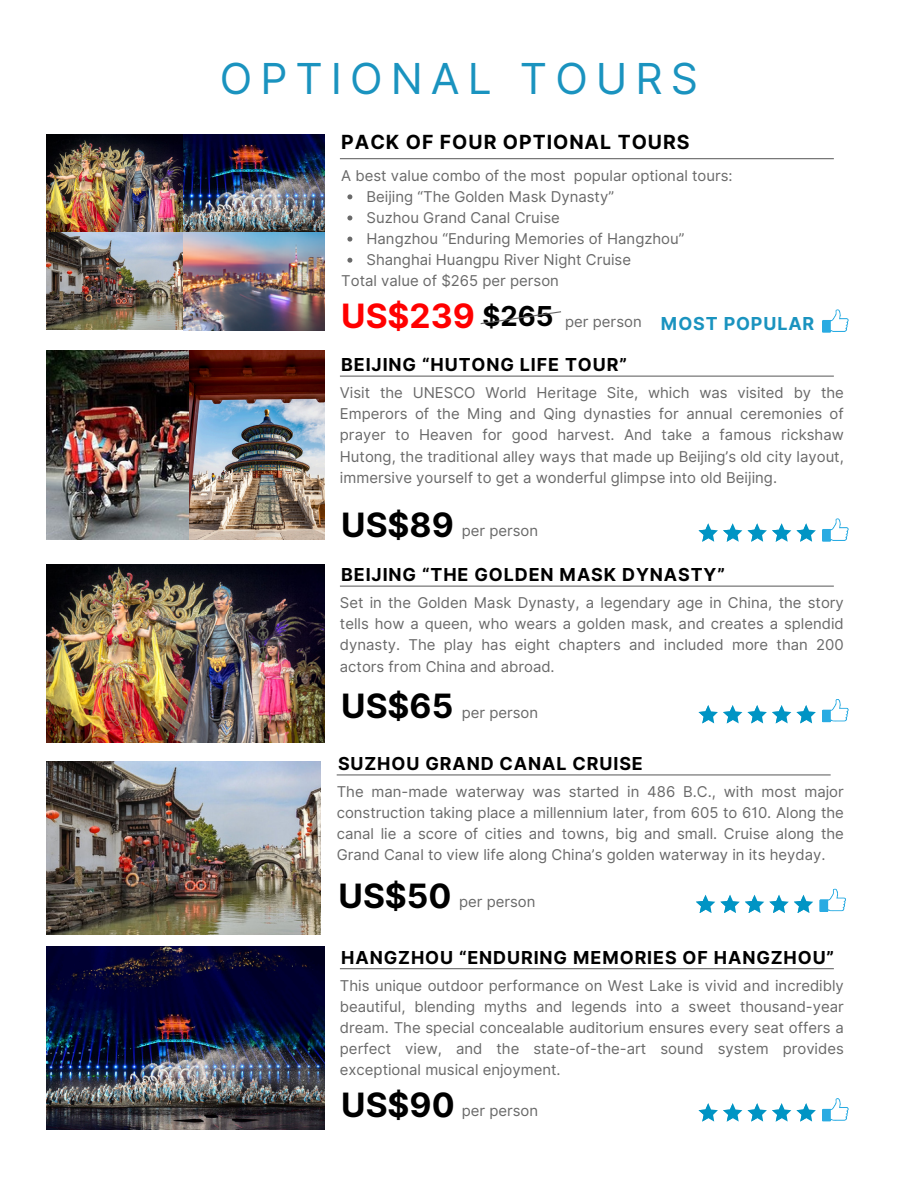
<style>
.page{position:relative;width:918px;height:1188px;background:#fff}
.page>*{position:absolute;margin:0;border:0;box-sizing:border-box;transform-origin:0 0}
.t1{font:42.75px "Inter";letter-spacing:.19em;color:#1a93bf}
.t2{font:700 33.6px "Inter";color:#000}
.t3{font:700 33.6px "Inter";color:#f00}
.t4{font:700 27.45px "Inter";color:#000}
.t5{font:700 19.5px "Inter";letter-spacing:.05em;color:#000}
.t6{font:700 17.85px "Inter";letter-spacing:.05em;color:#000}
.t7{font:700 17.85px "Inter";letter-spacing:.05em;color:#1a93bf}
.t8{font:14.85px/21.1px "Inter";color:#696969;text-align:justify}
</style>
<div class="page">
<hr style="left:340px;top:376px;width:494px;height:1px;background:#696969">
<img style="left:46px;top:351px;width:143px;height:189px">
<img style="left:189px;top:351px;width:135px;height:189px">
<svg style="left:699px;top:523px;width:43px;height:18px"></svg>
<svg style="left:748px;top:523px;width:43px;height:18px"></svg>
<svg style="left:797px;top:523px;width:19px;height:18px"></svg>
<svg style="left:822px;top:518px;width:27px;height:24px"></svg>
<hr style="left:340px;top:586px;width:494px;height:1px;background:#696969">
<svg style="left:699px;top:705px;width:43px;height:18px"></svg>
<svg style="left:748px;top:705px;width:43px;height:18px"></svg>
<svg style="left:797px;top:705px;width:19px;height:18px"></svg>
<svg style="left:822px;top:699px;width:27px;height:23px"></svg>
<img style="left:46px;top:564px;width:278px;height:179px">
<hr style="left:337px;top:774px;width:494px;height:1px;background:#696969">
<svg style="left:696px;top:895px;width:117px;height:18px"></svg>
<svg style="left:819px;top:889px;width:27px;height:23px"></svg>
<img style="left:46px;top:761px;width:275px;height:173px">
<hr style="left:340px;top:968px;width:494px;height:1px;background:#696969">
<svg style="left:699px;top:1103px;width:43px;height:18px"></svg>
<svg style="left:748px;top:1103px;width:43px;height:18px"></svg>
<svg style="left:797px;top:1103px;width:19px;height:18px"></svg>
<svg style="left:822px;top:1098px;width:27px;height:24px"></svg>
<img style="left:46px;top:946px;width:278px;height:184px">
<img style="left:46px;top:135px;width:278px;height:98px">
<img style="left:46px;top:233px;width:137px;height:97px">
<img style="left:183px;top:233px;width:141px;height:97px">
<hr style="left:340px;top:158px;width:494px;height:1px;background:#696969">
<svg style="left:822px;top:309px;width:27px;height:24px"></svg>
<svg style="left:347px;top:194px;width:5px;height:5px"></svg>
<svg style="left:347px;top:216px;width:5px;height:4px"></svg>
<svg style="left:347px;top:237px;width:5px;height:5px"></svg>
<svg style="left:347px;top:258px;width:5px;height:5px"></svg>
<svg style="left:480px;top:311px;width:81px;height:14px"></svg>
<h1 class="t1" style="left:220px;top:53px;width:480px">OPTIONAL TOURS</h1>
<p class="t5" style="left:341px;top:131px;width:350px">PACK OF FOUR OPTIONAL TOURS</p>
<p class="t8" style="left:341px;top:165px;width:393px">A best value combo of the most popular optional tours:</p>
<p class="t8" style="left:367px;top:186px;width:249px">Beijing “The Golden Mask Dynasty”</p>
<h4 class="t8" style="left:367px;top:207px;width:195px">Suzhou Grand Canal Cruise</h4>
<p class="t8" style="left:367px;top:228px;width:319px">Hangzhou “Enduring Memories of Hangzhou”</p>
<h4 class="t8" style="left:367px;top:249px;width:266px">Shanghai Huangpu River Night Cruise</h4>
<p class="t8" style="left:341px;top:270px;width:219px">Total value of $265 per person</p>
<h2 class="t4" style="left:482px;top:300px;width:73px">$265</h2>
<h2 class="t3" style="left:341px;top:296px;width:135px">US$239</h2>
<p class="t7" style="left:661px;top:313px;width:155px">MOST POPULAR</p>
<h3 class="t8" style="left:565px;top:311px;width:78px">per person</h3>
<p class="t6" style="left:341px;top:354px;width:287px">BEIJING “HUTONG LIFE TOUR”</p>
<p class="t8" style="left:340px;top:382px;width:505px">Visit the UNESCO World Heritage Site, which was visited by the Emperors of the Ming and Qing dynasties for annual ceremonies of prayer to Heaven for good harvest. And take a famous rickshaw Hutong, the traditional alley ways that made up Beijing’s old city layout, immersive yourself to get a wonderful glimpse into old Beijing.</p>
<p class="t2" style="left:341px;top:505px;width:114px">US$89</p>
<p class="t8" style="left:462px;top:520px;width:78px">per person</p>
<p class="t6" style="left:341px;top:564px;width:385px">BEIJING “THE GOLDEN MASK DYNASTY”</p>
<p class="t8" style="left:340px;top:592px;width:505px">Set in the Golden Mask Dynasty, a legendary age in China, the story tells how a queen, who wears a golden mask, and creates a splendid dynasty. The play has eight chapters and included more than 200 actors from China and abroad.</p>
<p class="t2" style="left:341px;top:686px;width:114px">US$65</p>
<p class="t8" style="left:462px;top:702px;width:78px">per person</p>
<p class="t6" style="left:338px;top:753px;width:306px">SUZHOU GRAND CANAL CRUISE</p>
<p class="t8" style="left:337px;top:781px;width:509px">The man-made waterway was started in 486 B.C., with most major construction taking place a millennium later, from 605 to 610. Along the canal lie a score of cities and towns, big and small. Cruise along the Grand Canal to view life along China’s golden waterway in its heyday.</p>
<h4 class="t2" style="left:339px;top:875px;width:115px">US$50</h4>
<p class="t8" style="left:459px;top:891px;width:78px">per person</p>
<p class="t6" style="left:341px;top:947px;width:494px">HANGZHOU “ENDURING MEMORIES OF HANGZHOU”</p>
<p class="t8" style="left:340px;top:975px;width:505px">This unique outdoor performance on West Lake is vivid and incredibly beautiful, blending myths and legends into a sweet thousand-year dream. The special concealable auditorium ensures every seat offers a perfect view, and the state-of-the-art sound system provides exceptional musical enjoyment.</p>
<p class="t2" style="left:341px;top:1085px;width:115px">US$90</p>
<p class="t8" style="left:462px;top:1100px;width:78px">per person</p>
</div>
